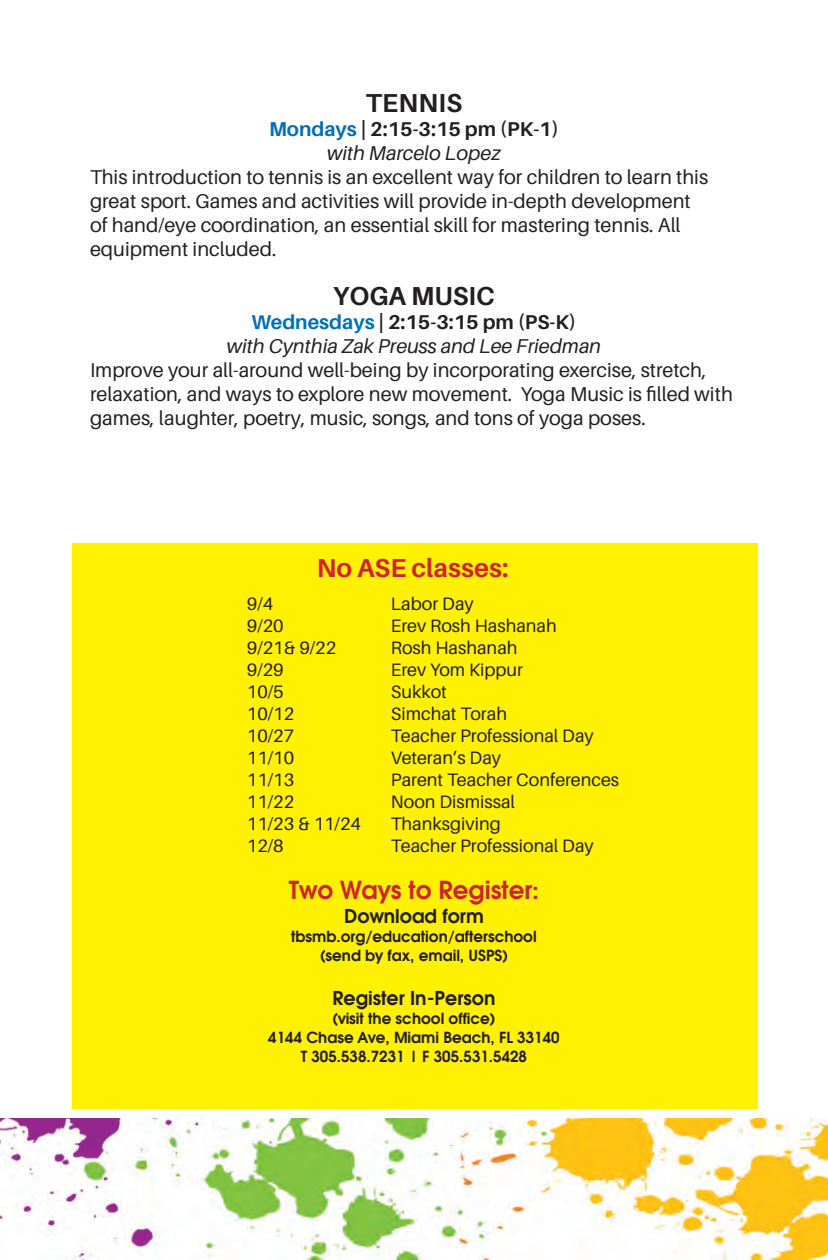
<style>
.page{position:relative;width:828px;height:1260px;background:#fff}
.page>*{position:absolute;margin:0;border:0;box-sizing:border-box;transform-origin:0 0}
.t1{font:26px "Moderne Demi";color:#d1232a}
.t2{font:700 26px "Aileron";color:#231f20}
.t3{font:700 26px "Aileron";color:#d1232a}
.t4{font:20px/24px "Aileron";color:#231f20}
.t5{font:700 20px "Aileron";color:#231f20}
.t6{font:italic 20px "Aileron";color:#231f20}
.t7{font:20px "Moderne Demi";color:#231f20}
.t8{font:18px "Aileron";color:#231f20}
.t9{font:16px "Moderne Demi";color:#231f20}
.s1{color:#006fba}
</style>
<div class="page">
<div style="left:72px;top:543px;width:686px;height:566px;background:#fff101"></div>
<img style="left:0;top:1118px;width:828px;height:142px">
<p class="t2" style="left:366px;top:88px;width:98px">TENNIS</p>
<p class="t5" style="left:269px;top:118px;width:292px"><span class="s1">Mondays</span> | 2:15-3:15 pm (PK-1)</p>
<p class="t6" style="left:327px;top:142px;width:175px">with Marcelo Lopez</p>
<p class="t4" style="left:90px;top:165px;width:620px">This introduction to tennis is an excellent way for children to learn this great sport. Games and activities will provide in-depth development of hand/eye coordination, an essential skill for mastering tennis. All equipment included.</p>
<p class="t2" style="left:333px;top:282px;width:163px">YOGA MUSIC</p>
<p class="t5" style="left:252px;top:311px;width:326px"><span class="s1">Wednesdays</span> | 2:15-3:15 pm (PS-K)</p>
<p class="t6" style="left:227px;top:335px;width:376px">with Cynthia Zak Preuss and Lee Friedman</p>
<p class="t4" style="left:90px;top:358px;width:644px">Improve your all-around well-being by incorporating exercise, stretch, relaxation, and ways to explore new movement. Yoga Music is filled with games, laughter, poetry, music, songs, and tons of yoga poses.</p>
<p class="t3" style="left:317px;top:554px;width:193px">No ASE classes:</p>
<p class="t8" style="left:247px;top:594px;width:28px">9/4</p>
<p class="t8" style="left:391px;top:594px;width:84px">Labor Day</p>
<p class="t8" style="left:247px;top:616px;width:38px">9/20</p>
<p class="t8" style="left:391px;top:616px;width:167px">Erev Rosh Hashanah</p>
<p class="t8" style="left:247px;top:638px;width:91px">9/21&amp; 9/22</p>
<p class="t8" style="left:391px;top:638px;width:128px">Rosh Hashanah</p>
<p class="t8" style="left:247px;top:660px;width:38px">9/29</p>
<p class="t8" style="left:391px;top:660px;width:134px">Erev Yom Kippur</p>
<p class="t8" style="left:247px;top:682px;width:38px">10/5</p>
<p class="t8" style="left:391px;top:682px;width:57px">Sukkot</p>
<p class="t8" style="left:247px;top:704px;width:49px">10/12</p>
<p class="t8" style="left:391px;top:704px;width:118px">Simchat Torah</p>
<p class="t8" style="left:247px;top:726px;width:49px">10/27</p>
<p class="t8" style="left:391px;top:726px;width:204px">Teacher Professional Day</p>
<p class="t8" style="left:247px;top:748px;width:49px">11/10</p>
<p class="t8" style="left:391px;top:748px;width:112px">Veteran’s Day</p>
<p class="t8" style="left:247px;top:770px;width:49px">11/13</p>
<p class="t8" style="left:391px;top:770px;width:230px">Parent Teacher Conferences</p>
<p class="t8" style="left:247px;top:792px;width:49px">11/22</p>
<p class="t8" style="left:391px;top:792px;width:126px">Noon Dismissal</p>
<p class="t8" style="left:247px;top:814px;width:115px">11/23 &amp; 11/24</p>
<p class="t8" style="left:391px;top:814px;width:111px">Thanksgiving</p>
<p class="t8" style="left:247px;top:836px;width:38px">12/8</p>
<p class="t8" style="left:391px;top:836px;width:204px">Teacher Professional Day</p>
<p class="t1" style="left:289px;top:874px;width:252px">Two Ways to Register:</p>
<p class="t7" style="left:344px;top:904px;width:141px">Download form</p>
<p class="t9" style="left:291px;top:927px;width:247px">tbsmb.org/education/afterschool</p>
<p class="t9" style="left:320px;top:946px;width:190px">(send by fax, email, USPS)</p>
<p class="t7" style="left:333px;top:985px;width:164px">Register In-Person</p>
<p class="t9" style="left:332px;top:1008px;width:165px">(visit the school office)</p>
<p class="t9" style="left:268px;top:1028px;width:293px">4144 Chase Ave, Miami Beach, FL 33140</p>
<p class="t9" style="left:301px;top:1047px;width:228px">T 305.538.7231 | F 305.531.5428</p>
</div>
